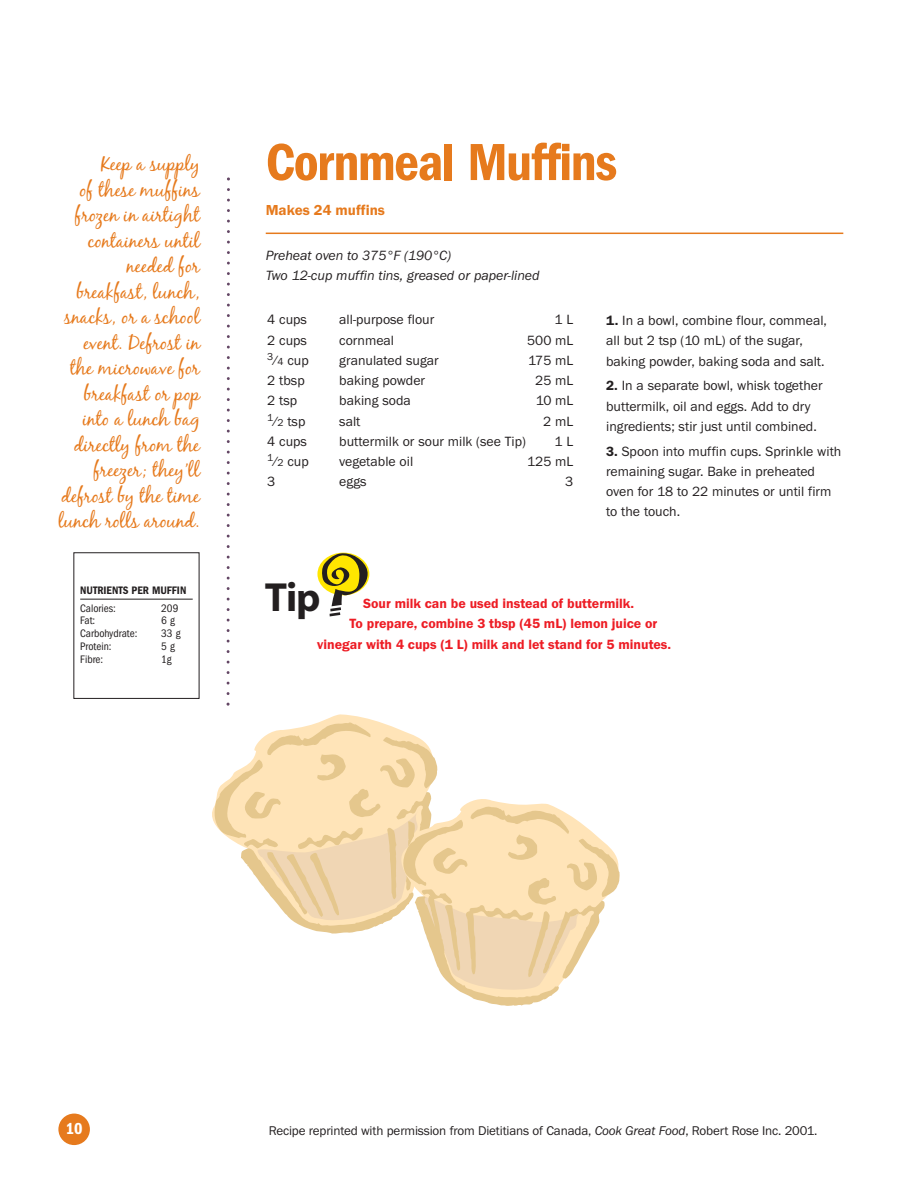
<style>
.page{position:relative;width:918px;height:1188px;background:#fff}
.page>*{position:absolute;margin:0;border:0;box-sizing:border-box;transform-origin:0 0}
.t1{font:600 condensed 54px "Franklin Gothic";letter-spacing:-.025em;color:#e67a1d}
.t2{font:700 40.8px "Myriad";color:#231f20}
.t3{font:19.5px/25.5px "Black Jack";letter-spacing:-.005em;color:#e67a1d;text-align:right}
.t4{font:600 condensed 16.5px "Franklin Gothic";color:#fff}
.t5{font:600 15px "Franklin Got ITC";color:#e67a1d}
.t6{font:13.8px/20.2px "Franklin Got ITC";color:#231f20}
.t7{font:600 13.8px "Franklin Got ITC";color:#ed1c24}
.t8{font:italic 13.8px/20.2px "Franklin Got ITC";color:#231f20}
.t9{font:13.2px "Franklin Got ITC";letter-spacing:-.01em;color:#231f20}
.t10{font:condensed 11.25px "Franklin Gothic";color:#231f20}
.t11{font:600 condensed 11.25px "Franklin Gothic";color:#231f20}
.s1{font-weight:600}
.s2{font-size:10.35px}
.s3{font-style:italic}
</style>
<div class="page">
<hr style="left:266px;top:233px;width:577px;height:1px;background:#e67a1d">
<svg style="left:227px;top:177px;width:3px;height:529px"></svg>
<svg style="left:73px;top:552px;width:127px;height:147px"></svg>
<svg style="left:317px;top:553px;width:52px;height:42px"></svg>
<svg style="left:321px;top:553px;width:47px;height:63px"></svg>
<svg style="left:212px;top:714px;width:164px;height:108px"></svg>
<svg style="left:214px;top:721px;width:406px;height:285px"></svg>
<div style="left:58px;top:1114px;width:32px;height:31px;background:#e67a1d;border-radius:50%"></div>
<p class="t3" style="left:58px;top:153px;width:143px">Keep a supply<br>of these muffins frozen in airtight containers until needed for breakfast, lunch, snacks, or a school event. Defrost in the microwave for breakfast or pop into a lunch bag directly from the freezer; they’ll defrost by the time lunch rolls around.</p>
<p class="t11" style="left:80px;top:587px;width:108px">NUTRIENTS PER MUFFIN</p>
<p class="t10" style="left:80px;top:604px;width:37px">Calories:</p>
<p class="t10" style="left:161px;top:604px;width:19px">209</p>
<p class="t10" style="left:80px;top:617px;width:17px">Fat:</p>
<p class="t10" style="left:161px;top:617px;width:15px">6 g</p>
<p class="t10" style="left:80px;top:630px;width:59px">Carbohydrate:</p>
<p class="t10" style="left:161px;top:630px;width:21px">33 g</p>
<p class="t10" style="left:80px;top:642px;width:33px">Protein:</p>
<p class="t10" style="left:161px;top:642px;width:15px">5 g</p>
<p class="t10" style="left:80px;top:655px;width:25px">Fibre:</p>
<p class="t10" style="left:161px;top:655px;width:12px">1g</p>
<h1 class="t1" style="left:266px;top:144px;width:353px">Cornmeal Muffins</h1>
<p class="t5" style="left:266px;top:205px;width:121px">Makes 24 muffins</p>
<p class="t8" style="left:266px;top:246px;width:275px">Preheat oven to 375°F (190°C)<br>Two 12-cup muffin tins, greased or paper-lined</p>
<p class="t6" style="left:606px;top:312px;width:222px"><span class="s1">1.</span> In a bowl, combine flour, commeal, all but 2 tsp (10 mL) of the sugar, baking powder, baking soda and salt.</p>
<p class="t6" style="left:606px;top:377px;width:218px"><span class="s1">2.</span> In a separate bowl, whisk together buttermilk, oil and eggs. Add to dry ingredients; stir just until combined.</p>
<p class="t6" style="left:606px;top:442px;width:237px"><span class="s1">3.</span> Spoon into muffin cups. Sprinkle with remaining sugar. Bake in preheated oven for 18 to 22 minutes or until firm to the touch.</p>
<p class="t6" style="left:267px;top:311px;width:41px">4 cups</p>
<p class="t6" style="left:339px;top:311px;width:97px">all-purpose flour</p>
<p class="t6" style="left:555px;top:311px;width:20px">1 L</p>
<p class="t6" style="left:267px;top:331px;width:41px">2 cups</p>
<p class="t6" style="left:339px;top:331px;width:56px">cornmeal</p>
<p class="t6" style="left:527px;top:331px;width:48px">500 mL</p>
<p class="t6" style="left:267px;top:351px;width:43px"><sup>3</sup>⁄<span class="s2">4</span> cup</p>
<p class="t6" style="left:339px;top:351px;width:101px">granulated sugar</p>
<p class="t6" style="left:528px;top:351px;width:47px">175 mL</p>
<p class="t6" style="left:267px;top:372px;width:39px">2 tbsp</p>
<p class="t6" style="left:339px;top:372px;width:87px">baking powder</p>
<p class="t6" style="left:535px;top:372px;width:40px">25 mL</p>
<p class="t6" style="left:267px;top:392px;width:32px">2 tsp</p>
<p class="t6" style="left:339px;top:392px;width:73px">baking soda</p>
<p class="t6" style="left:536px;top:392px;width:39px">10 mL</p>
<p class="t6" style="left:267px;top:412px;width:40px"><sup>1</sup>⁄<span class="s2">2</span> tsp</p>
<p class="t6" style="left:339px;top:412px;width:23px">salt</p>
<p class="t6" style="left:543px;top:412px;width:31px">2 mL</p>
<p class="t6" style="left:267px;top:432px;width:41px">4 cups</p>
<p class="t6" style="left:339px;top:432px;width:188px">buttermilk or sour milk (see Tip)</p>
<p class="t6" style="left:555px;top:432px;width:20px">1 L</p>
<p class="t6" style="left:267px;top:453px;width:43px"><sup>1</sup>⁄<span class="s2">2</span> cup</p>
<p class="t6" style="left:339px;top:453px;width:75px">vegetable oil</p>
<p class="t6" style="left:527px;top:453px;width:48px">125 mL</p>
<p class="t6" style="left:267px;top:473px;width:10px">3</p>
<p class="t6" style="left:339px;top:473px;width:29px">eggs</p>
<p class="t6" style="left:565px;top:473px;width:10px">3</p>
<h2 class="t2" style="left:265px;top:582px;width:57px">Tip</h2>
<p class="t7" style="left:363px;top:599px;width:273px">Sour milk can be used instead of buttermilk.</p>
<p class="t7" style="left:349px;top:619px;width:309px">To prepare, combine 3 tbsp (45 mL) lemon juice or</p>
<p class="t7" style="left:317px;top:639px;width:355px">vinegar with 4 cups (1 L) milk and let stand for 5 minutes.</p>
<p class="t4" style="left:66px;top:1123px;width:18px">10</p>
<p class="t9" style="left:269px;top:1126px;width:550px">Recipe reprinted with permission from Dietitians of Canada, <span class="s3">Cook Great Food</span>, Robert Rose Inc. 2001.</p>
</div>
